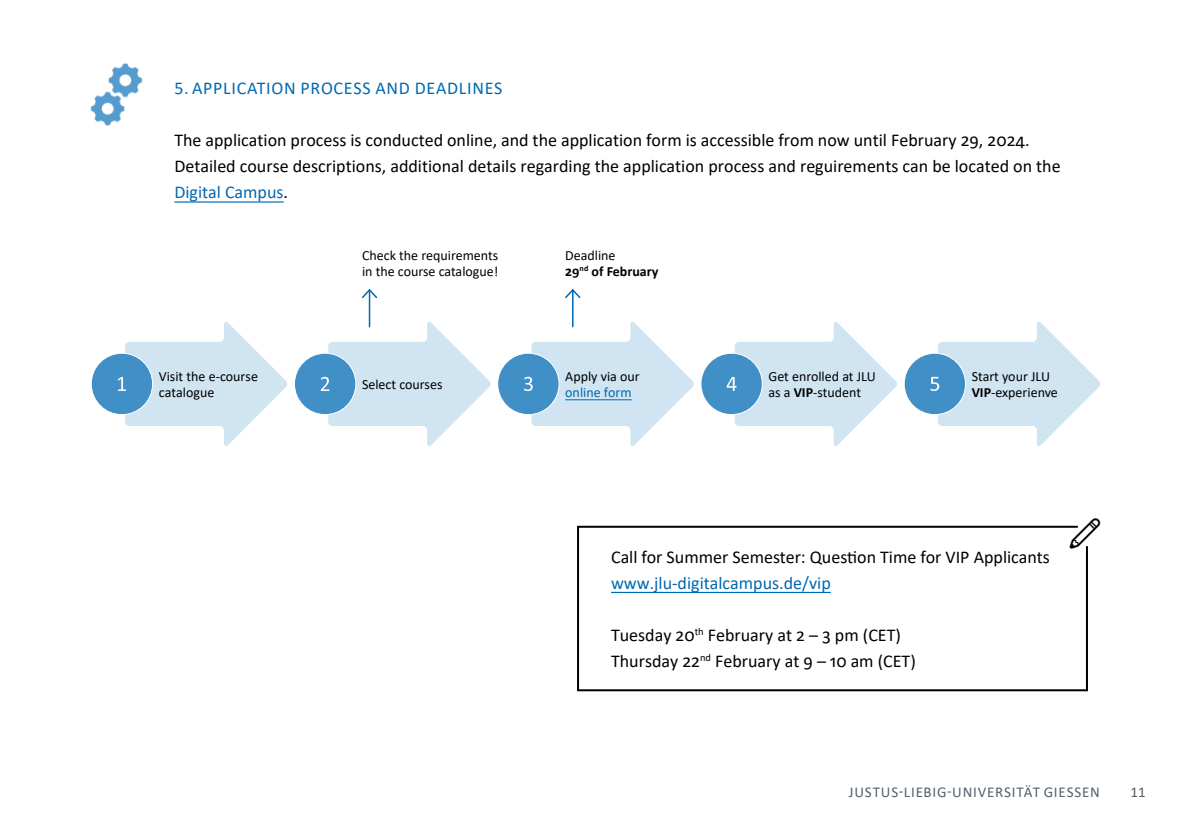
<style>
.page{position:relative;width:1191px;height:840px;background:#fff}
.page>*{position:absolute;margin:0;border:0;box-sizing:border-box;transform-origin:0 0}
.t1{font:18px/26px "Calibri";color:#000}
.t2{font:18px "Calibri";letter-spacing:.04em;color:#0069b3}
.t3{font:18px "Calibri";color:#0069b3}
.t4{font:15px "Calibri";letter-spacing:.05em;color:#53606b}
.t5{font:14px/16px "Calibri";color:#000}
.t6{font:700 14px/16px "Calibri";color:#000}
.t7{font:14px "Calibri";color:#0069b3}
.s1{color:#0069b3}
.s2{font-weight:400}
.s3{font-weight:700}
</style>
<div class="page">
<hr style="left:174px;top:201px;width:110px;height:1px;background:#0069b3">
<div style="left:498px;top:353px;width:61px;height:61px;background:#408fc6;border-radius:50%"></div>
<svg style="left:524px;top:321px;width:170px;height:125px"></svg>
<div style="left:701px;top:353px;width:61px;height:61px;background:#408fc6;border-radius:50%"></div>
<svg style="left:726px;top:322px;width:171px;height:124px"></svg>
<div style="left:294px;top:353px;width:62px;height:61px;background:#408fc6;border-radius:50%"></div>
<svg style="left:321px;top:321px;width:170px;height:125px"></svg>
<div style="left:904px;top:353px;width:61px;height:61px;background:#408fc6;border-radius:50%"></div>
<svg style="left:930px;top:322px;width:170px;height:124px"></svg>
<div style="left:91px;top:353px;width:62px;height:61px;background:#408fc6;border-radius:50%"></div>
<svg style="left:118px;top:322px;width:170px;height:124px"></svg>
<hr style="left:565px;top:399px;width:66px;height:1px;background:#0069b3">
<hr style="left:369px;top:290px;width:1px;height:36px;background:#0069b3">
<svg style="left:361px;top:289px;width:17px;height:10px"></svg>
<hr style="left:572px;top:290px;width:1px;height:36px;background:#0069b3">
<svg style="left:565px;top:289px;width:16px;height:10px"></svg>
<img style="left:90px;top:63px;width:53px;height:63px">
<svg style="left:577px;top:525px;width:511px;height:167px"></svg>
<svg style="left:1070px;top:525px;width:18px;height:23px"></svg>
<p class="t2" style="left:174px;top:76px;width:330px">5. APPLICATION PROCESS AND DEADLINES</p>
<p class="t1" style="left:174px;top:127px;width:887px">The application process is conducted online, and the application form is accessible from now until February 29, 2024.<br>Detailed course descriptions, additional details regarding the application process and reguirements can be located on the<br><span class="s1">Digital Campus</span>.</p>
<p class="t5" style="left:362px;top:247px;width:138px">Check the requirements in the course catalogue!</p>
<p class="t6" style="left:565px;top:247px;width:95px"><span class="s2">Deadline<br></span>29<sup>nd</sup> of February</p>
<p class="t5" style="left:159px;top:367px;width:101px">Visit the e-course catalogue</p>
<p class="t5" style="left:362px;top:375px;width:82px">Select courses</p>
<p class="t5" style="left:565px;top:367px;width:76px">Apply via our</p>
<p class="t7" style="left:565px;top:382px;width:68px">online form</p>
<p class="t5" style="left:768px;top:367px;width:109px">Get enrolled at JLU as a <span class="s3">VIP</span>-student</p>
<p class="t5" style="left:971px;top:367px;width:88px">Start your JLU<br><span class="s3">VIP</span>-experienve</p>
<p class="t1" style="left:611px;top:543px;width:440px">Call for Summer Semester: Question Time for VIP Applicants</p>
<p class="t3" style="left:611px;top:570px;width:221px">www.jlu-digitalcampus.de/vip</p>
<p class="t1" style="left:611px;top:621px;width:306px">Tuesday 20<sup>th</sup> February at 2 – 3 pm (CET)<br>Thursday 22<sup>nd</sup> February at 9 – 10 am (CET)</p>
<p class="t4" style="left:849px;top:781px;width:252px">JUSTUS-LIEBIG-UNIVERSITÄT GIESSEN</p>
<p class="t4" style="left:1130px;top:781px;width:17px">11</p>
</div>
